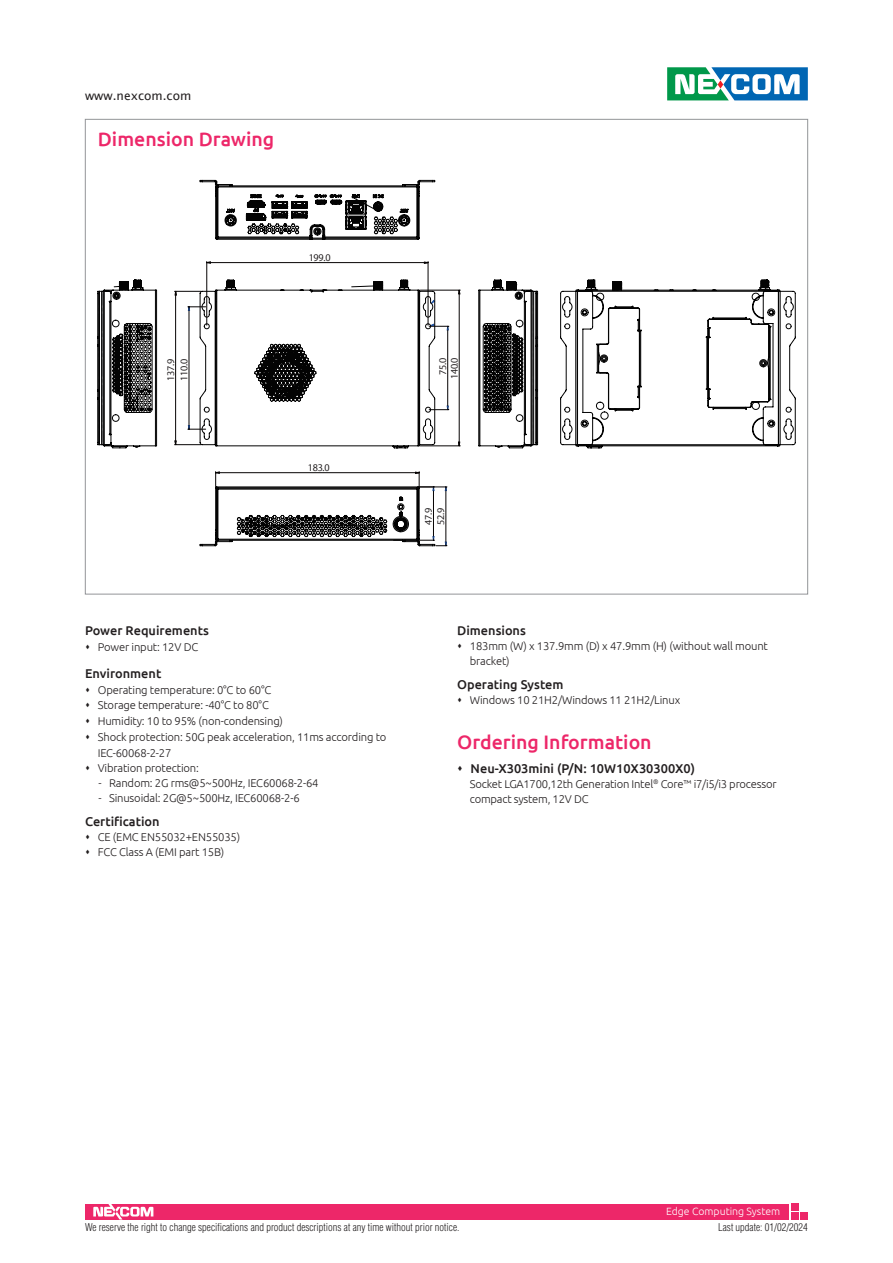
<style>
.page{position:relative;width:893px;height:1263px;background:#fff}
.page>*{position:absolute;margin:0;border:0;box-sizing:border-box;transform-origin:0 0}
.t1{font:500 19.5px "Ubuntu";color:#ed2769}
.item{font:500 12.75px "Ubuntu";color:#231f20}
.t2{font:12px "Lucida Sans Unicode";color:#231f20}
.order_info{font:300 11.25px/15px "Ubuntu";letter-spacing:-.015em;color:#231f20}
.t3{font:300 condensed 10.5px "Helvetica";color:#231f20}
.t4{font:300 10.5px "Ubuntu";color:#fff}
.t5{font:10.05px/12.3px "Myriad";letter-spacing:-.025em;color:#231f20}
</style>
<div class="page">
<div style="left:85px;top:1204px;width:703px;height:15px;background:#ed2769"></div>
<div style="left:791px;top:1203px;width:7px;height:7px;background:#ed2769"></div>
<div style="left:791px;top:1213px;width:7px;height:7px;background:#ed2769"></div>
<div style="left:801px;top:1213px;width:7px;height:7px;background:#ed2769"></div>
<svg style="left:93px;top:1204px;width:60px;height:15px"></svg>
<hr style="left:420px;top:290px;width:40px;height:1px;background:#060303">
<hr style="left:420px;top:446px;width:40px;height:1px;background:#060303">
<hr style="left:206px;top:261px;width:1px;height:64px;background:#060303">
<hr style="left:428px;top:261px;width:1px;height:64px;background:#060303">
<svg style="left:458px;top:289px;width:3px;height:158px"></svg>
<svg style="left:206px;top:261px;width:223px;height:3px"></svg>
<svg style="left:200px;top:471px;width:247px;height:75px"></svg>
<svg style="left:174px;top:280px;width:275px;height:168px"></svg>
<svg style="left:200px;top:180px;width:235px;height:60px"></svg>
<svg style="left:478px;top:280px;width:60px;height:168px"></svg>
<svg style="left:560px;top:280px;width:236px;height:168px"></svg>
<svg style="left:97px;top:280px;width:60px;height:168px"></svg>
<svg style="left:667px;top:67px;width:141px;height:33px"></svg>
<p class="t2" style="left:85px;top:86px;width:108px">www.nexcom.com</p>
<h1 class="t1" style="left:98px;top:127px;width:178px">Dimension Drawing</h1>
<p class="t5" style="left:309px;top:252px;width:23px">199.0</p>
<p class="t5" style="left:164px;top:381px;width:23px;line-height:13.4px;rotate:-90deg">137.9<br>110.0</p>
<p class="t5" style="left:438px;top:379px;width:23px;line-height:11.4px;text-align:center;rotate:-90deg">75.0<br>140.0</p>
<p class="t5" style="left:308px;top:462px;width:23px">183.0</p>
<p class="t5" style="left:423px;top:525px;width:18px;rotate:-90deg">47.9<br>52.9</p>
<p class="item" style="left:85px;top:622px;width:125px">Power Requirements</p>
<p class="order_info" style="left:98px;top:639px;width:102px">Power input: 12V DC</p>
<p class="item" style="left:85px;top:665px;width:78px">Environment</p>
<p class="order_info" style="left:98px;top:682px;width:175px">Operating temperature: 0°C to 60°C</p>
<p class="order_info" style="left:98px;top:697px;width:173px">Storage temperature: -40°C to 80°C</p>
<p class="order_info" style="left:98px;top:713px;width:187px">Humidity: 10 to 95% (non-condensing)</p>
<p class="order_info" style="left:98px;top:729px;width:290px;line-height:15.8px">Shock protection: 50G peak acceleration, 11ms according to<br>IEC-60068-2-27</p>
<p class="order_info" style="left:98px;top:760px;width:103px">Vibration protection:</p>
<p class="order_info" style="left:99px;top:775px;width:222px">- Random: 2G rms@5~500Hz, IEC60068-2-64</p>
<p class="order_info" style="left:99px;top:790px;width:203px">- Sinusoidal: 2G@5~500Hz, IEC60068-2-6</p>
<p class="item" style="left:85px;top:814px;width:76px">Certification</p>
<p class="order_info" style="left:98px;top:829px;width:144px">CE (EMC EN55032+EN55035)</p>
<p class="order_info" style="left:98px;top:844px;width:128px">FCC Class A (EMI part 15B)</p>
<p class="item" style="left:457px;top:622px;width:70px">Dimensions</p>
<p class="order_info" style="left:470px;top:638px;width:300px">183mm (W) x 137.9mm (D) x 47.9mm (H) (without wall mount bracket)</p>
<p class="item" style="left:457px;top:676px;width:108px">Operating System</p>
<p class="order_info" style="left:470px;top:692px;width:212px">Windows 10 21H2/Windows 11 21H2/Linux</p>
<p class="t1" style="left:457px;top:730px;width:196px">Ordering Information</p>
<p class="item" style="left:471px;top:760px;width:226px">Neu-X303mini (P/N: 10W10X30300X0)</p>
<p class="order_info" style="left:470px;top:776px;width:308px">Socket LGA1700,12th Generation Intel<sup>®</sup> Core™ i7/i5/i3 processor compact system, 12V DC</p>
<p class="t4" style="left:666px;top:1205px;width:116px">Edge Computing System</p>
<p class="t3" style="left:85px;top:1220px;width:376px">We reserve the right to change specifications and product descriptions at any time without prior notice.</p>
<p class="t3" style="left:718px;top:1220px;width:91px">Last update: 01/02/2024</p>
</div>
